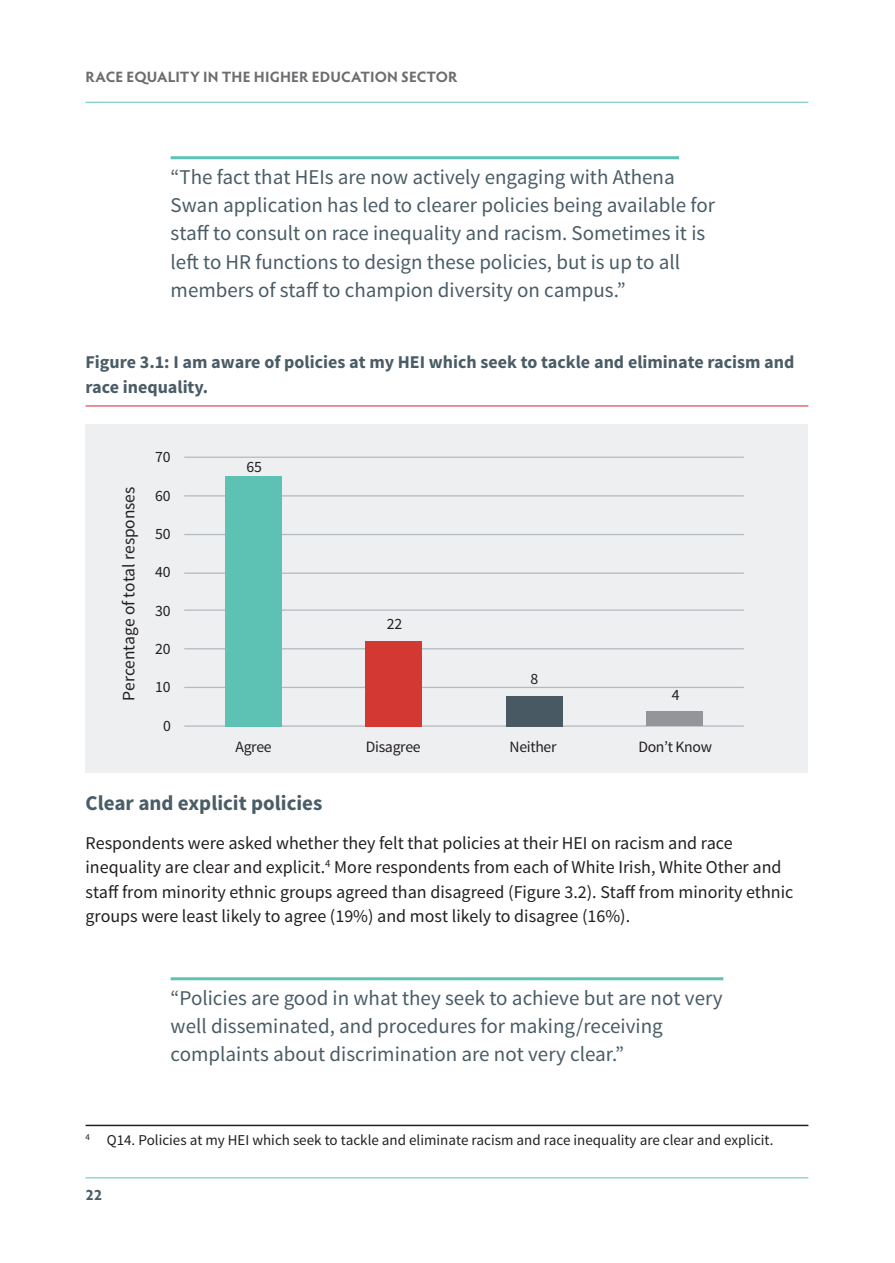
<style>
.page{position:relative;width:895px;height:1263px;background:#fff}
.page>*{position:absolute;margin:0;border:0;box-sizing:border-box;transform-origin:0 0}
.t1{font:21px/28.3px "Source Sans Pro";color:#4a5c66}
.t2{font:700 21px "Source Sans Pro";color:#4a5c66}
.t3{font:18px/24.3px "Source Sans Pro";color:#231f20}
.t4{font:700 18px/24.3px "Source Sans Pro";color:#4a5c66}
.t5{font:17.4px "Source Sans Pro";letter-spacing:-.005em;color:#231f20}
.t6{font:15.75px "Source Sans Pro";letter-spacing:-.02em;color:#231f20}
.t7{font:15px "Source Sans Pro";color:#231f20}
.t8{font:700 15px "Hypatia Sans Pro";letter-spacing:.005em;color:#6c6d70}
.t9{font:700 15px "Hypatia Sans Pro";color:#4a5c66}
</style>
<div class="page">
<hr style="left:86px;top:405px;width:722px;height:1px;background:#d12233">
<hr style="left:171px;top:156px;width:508px;height:3px;background:#5cc3b6">
<hr style="left:171px;top:977px;width:552px;height:3px;background:#5cc3b6">
<hr style="left:86px;top:1124px;width:722px;height:1px;background:#231f20">
<hr style="left:85px;top:102px;width:723px;height:1px;background:#5cc3b6">
<hr style="left:85px;top:1177px;width:723px;height:1px;background:#5cc3b6">
<div style="left:85px;top:424px;width:723px;height:348px;background:#eeeff0"></div>
<hr style="left:184px;top:456px;width:560px;height:2px;background:#b4bac1">
<hr style="left:184px;top:495px;width:560px;height:1px;background:#b4bac1">
<hr style="left:184px;top:533px;width:560px;height:2px;background:#b4bac1">
<hr style="left:184px;top:572px;width:560px;height:1px;background:#b4bac1">
<hr style="left:184px;top:609px;width:560px;height:1px;background:#b4bac1">
<hr style="left:184px;top:648px;width:560px;height:1px;background:#b4bac1">
<hr style="left:184px;top:686px;width:560px;height:2px;background:#b4bac1">
<hr style="left:184px;top:725px;width:560px;height:1px;background:#b4bac1">
<div style="left:226px;top:476px;width:56px;height:250px;background:#5dc1b4"></div>
<div style="left:366px;top:641px;width:56px;height:85px;background:#d43832"></div>
<div style="left:506px;top:696px;width:57px;height:30px;background:#485964"></div>
<div style="left:646px;top:711px;width:56px;height:15px;background:#939598"></div>
<p class="t8" style="left:86px;top:68px;width:374px">RACE EQUALITY IN THE HIGHER EDUCATION SECTOR</p>
<p class="t1" style="left:171px;top:164px;width:546px">“The fact that HEIs are now actively engaging with Athena Swan application has led to clearer policies being available for staff to consult on race inequality and racism. Sometimes it is left to HR functions to design these policies, but is up to all members of staff to champion diversity on campus.”</p>
<p class="t4" style="left:86px;top:351px;width:710px">Figure 3.1: I am aware of policies at my HEI which seek to tackle and eliminate racism and race inequality.</p>
<p class="t5" style="left:122px;top:700px;width:215px;rotate:-90deg">Percentage of total responses</p>
<p class="t6" style="left:155px;top:450px;width:17px">70</p>
<p class="t6" style="left:155px;top:489px;width:17px">60</p>
<p class="t6" style="left:155px;top:528px;width:17px">50</p>
<p class="t6" style="left:155px;top:566px;width:17px">40</p>
<p class="t6" style="left:155px;top:604px;width:17px">30</p>
<p class="t6" style="left:155px;top:642px;width:17px">20</p>
<p class="t6" style="left:155px;top:680px;width:17px">10</p>
<p class="t6" style="left:163px;top:720px;width:9px">0</p>
<p class="t6" style="left:246px;top:461px;width:17px">65</p>
<p class="t6" style="left:236px;top:740px;width:38px">Agree</p>
<p class="t6" style="left:387px;top:618px;width:17px">22</p>
<p class="t6" style="left:530px;top:672px;width:9px">8</p>
<p class="t6" style="left:672px;top:688px;width:9px">4</p>
<p class="t6" style="left:366px;top:740px;width:56px">Disagree</p>
<p class="t6" style="left:510px;top:740px;width:48px">Neither</p>
<p class="t6" style="left:638px;top:740px;width:75px">Don’t Know</p>
<h1 class="t2" style="left:86px;top:795px;width:238px">Clear and explicit policies</h1>
<p class="t3" style="left:86px;top:832px;width:709px">Respondents were asked whether they felt that policies at their HEI on racism and race inequality are clear and explicit.<sup>4</sup> More respondents from each of White Irish, White Other and staff from minority ethnic groups agreed than disagreed (Figure 3.2). Staff from minority ethnic groups were least likely to agree (19%) and most likely to disagree (16%).</p>
<p class="t1" style="left:171px;top:985px;width:553px">“Policies are good in what they seek to achieve but are not very well disseminated, and procedures for making/receiving complaints about discrimination are not very clear.”</p>
<p class="t7" style="left:86px;top:1133px;width:689px"><sup>4</sup> Q14. Policies at my HEI which seek to tackle and eliminate racism and race inequality are clear and explicit.</p>
<p class="t9" style="left:85px;top:1185px;width:18px">22</p>
</div>
